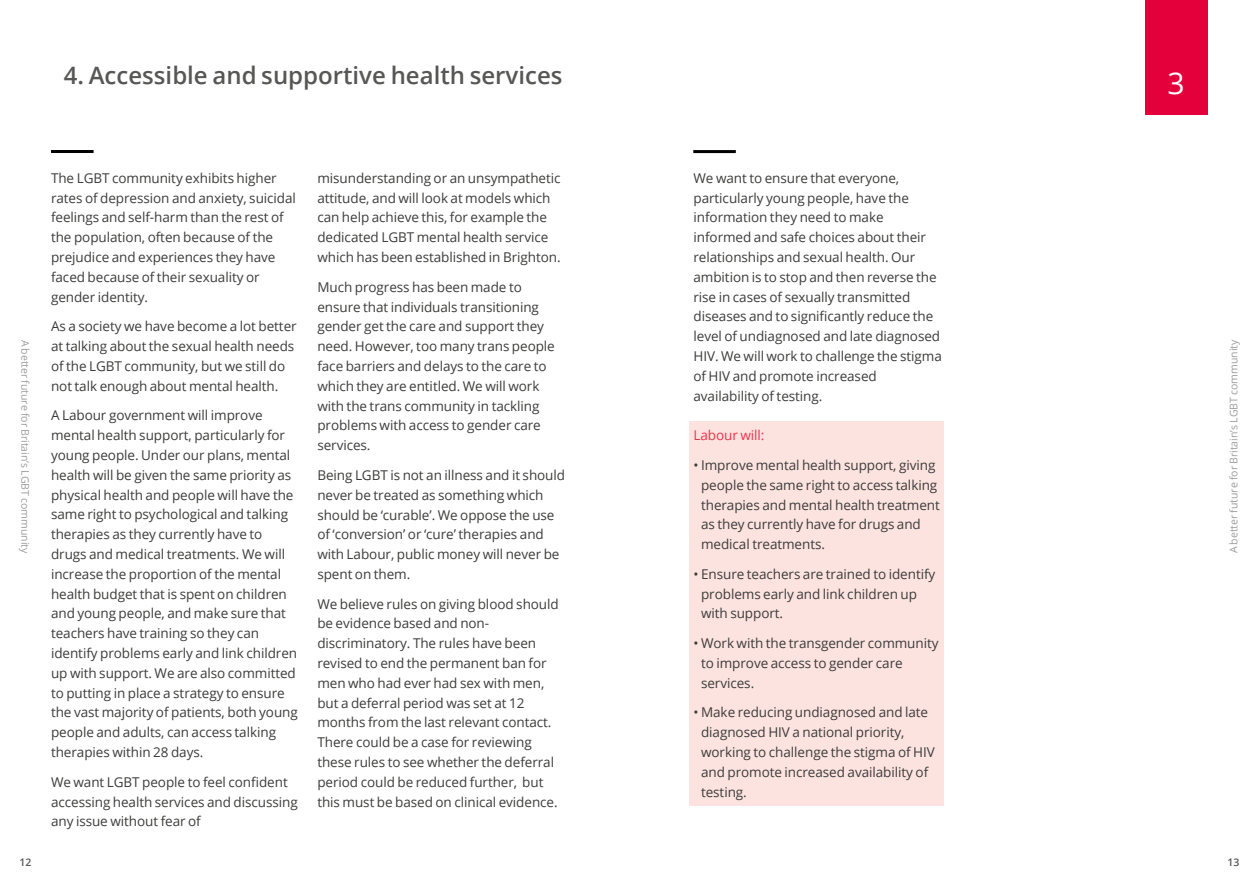
<style>
.page{position:relative;width:1259px;height:893px;background:#fff}
.page>*{position:absolute;margin:0;border:0;box-sizing:border-box;transform-origin:0 0}
.t1{font:30px "Open Sans";color:#fff}
.t2{font:600 24px "Open Sans";color:#575756}
.t3{font:13.5px/19.8px "Open Sans";letter-spacing:-.005em;color:#3c3c3b}
.t4{font:13.5px "Open Sans";letter-spacing:-.005em;color:#e7344a}
.t5{font:10.5px "Open Sans";color:#9d9d9c}
.t6{font:600 10.5px "Open Sans";color:#575756}
</style>
<div class="page">
<hr style="left:51px;top:150px;width:43px;height:3px;background:#000">
<hr style="left:693px;top:150px;width:43px;height:3px;background:#000">
<div style="left:1145px;top:0;width:63px;height:115px;background:#e4003b"></div>
<div style="left:689px;top:422px;width:254px;height:384px;background:#fce3df"></div>
<h2 class="t2" style="left:64px;top:59px;width:500px">4. Accessible and supportive health services</h2>
<p class="t5" style="left:33px;top:340px;width:215px;rotate:90deg">A better future for Britain’s LGBT community</p>
<p class="t3" style="left:51px;top:168px;width:246px">The LGBT community exhibits higher rates of depression and anxiety, suicidal feelings and self-harm than the rest of the population, often because of the prejudice and experiences they have faced because of their sexuality or gender identity.</p>
<p class="t3" style="left:51px;top:316px;width:247px">As a society we have become a lot better at talking about the sexual health needs of the LGBT community, but we still do not talk enough about mental health.</p>
<p class="t3" style="left:51px;top:405px;width:248px">A Labour government will improve mental health support, particularly for young people. Under our plans, mental health will be given the same priority as physical health and people will have the same right to psychological and talking therapies as they currently have to drugs and medical treatments. We will increase the proportion of the mental health budget that is spent on children and young people, and make sure that teachers have training so they can identify problems early and link children up with support. We are also committed to putting in place a strategy to ensure the vast majority of patients, both young people and adults, can access talking therapies within 28 days.</p>
<p class="t3" style="left:51px;top:772px;width:248px">We want LGBT people to feel confident accessing health services and discussing any issue without fear of</p>
<p class="t3" style="left:317px;top:168px;width:245px">misunderstanding or an unsympathetic attitude, and will look at models which can help achieve this, for example the dedicated LGBT mental health service which has been established in Brighton.</p>
<p class="t3" style="left:317px;top:277px;width:239px">Much progress has been made to ensure that individuals transitioning gender get the care and support they need. However, too many trans people face barriers and delays to the care to which they are entitled. We will work with the trans community in tackling problems with access to gender care services.</p>
<p class="t3" style="left:317px;top:465px;width:249px">Being LGBT is not an illness and it should never be treated as something which should be ‘curable’. We oppose the use of ‘conversion’ or ‘cure’ therapies and with Labour, public money will never be spent on them.</p>
<p class="t3" style="left:317px;top:593px;width:243px">We believe rules on giving blood should be evidence based and non&shy;discriminatory. The rules have been revised to end the permanent ban for men who had ever had sex with men, but a deferral period was set at 12 months from the last relevant contact.<br>There could be a case for reviewing these rules to see whether the deferral period could be reduced further, but this must be based on clinical evidence.</p>
<p class="t3" style="left:693px;top:168px;width:250px">We want to ensure that everyone, particularly young people, have the information they need to make informed and safe choices about their relationships and sexual health. Our ambition is to stop and then reverse the rise in cases of sexually transmitted diseases and to significantly reduce the level of undiagnosed and late diagnosed HIV. We will work to challenge the stigma of HIV and promote increased availability of testing.</p>
<p class="t4" style="left:693px;top:426px;width:72px">Labour will:</p>
<p class="t3" style="left:701px;top:455px;width:240px;text-indent:-8px">• Improve mental health support, giving people the same right to access talking therapies and mental health treatment as they currently have for drugs and medical treatments.</p>
<p class="t3" style="left:701px;top:564px;width:236px;text-indent:-8px">• Ensure teachers are trained to identify problems early and link children up with support.</p>
<p class="t3" style="left:701px;top:633px;width:239px;text-indent:-8px">• Work with the transgender community to improve access to gender care services.</p>
<p class="t3" style="left:701px;top:702px;width:235px;text-indent:-8px">• Make reducing undiagnosed and late diagnosed HIV a national priority, working to challenge the stigma of HIV and promote increased availability of testing.</p>
<h1 class="t1" style="left:1167px;top:62px;width:19px">3</h1>
<p class="t5" style="left:1226px;top:553px;width:215px;rotate:-90deg">A better future for Britain’s LGBT community</p>
<p class="t6" style="left:20px;top:855px;width:13px">12</p>
<p class="t6" style="left:1227px;top:855px;width:13px">13</p>
</div>
